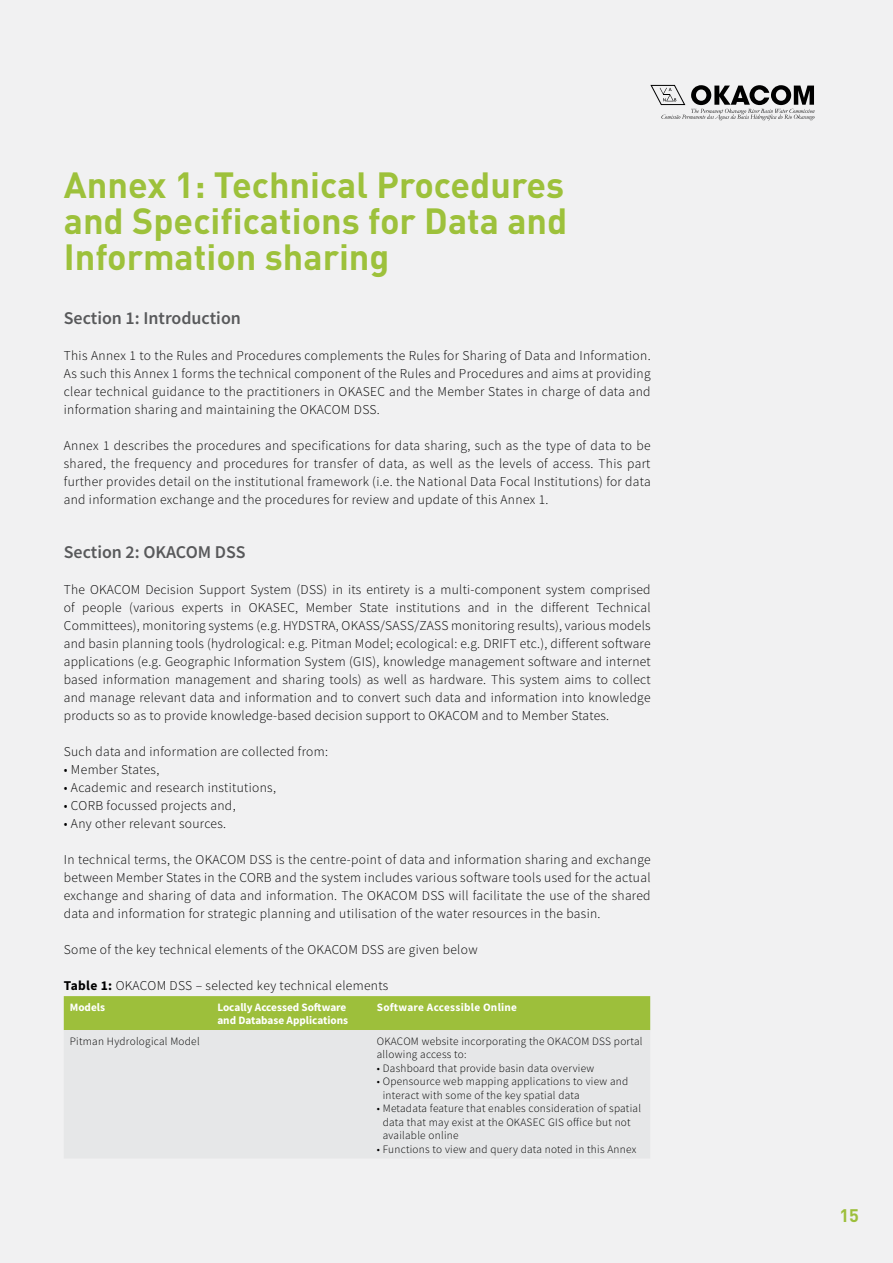
<style>
.page{position:relative;width:893px;height:1263px;background:#f1f1f2}
.page>*{position:absolute;margin:0;border:0;box-sizing:border-box;transform-origin:0 0}
.t1{font:700 36px/36px "DIN";color:#9dc13b;text-align:justify}
.t2{font:600 18px "Source Sans Pro";color:#58595b}
.t3{font:700 18px "DIN";color:#9dbf3b}
.t4{font:300 13.5px/18px "Source Sans Pro";letter-spacing:.025em;color:#000;text-align:justify}
.t5{font:300 11.25px/13.5px "Source Sans Pro";letter-spacing:.025em;color:#000}
.t6{font:700 11.25px/13.5px "Source Sans Pro";color:#fff}
.t7{font:700 11.25px "Source Sans Pro";letter-spacing:.025em;color:#fff}
.s1{font-weight:700}
</style>
<div class="page">
<svg style="left:650px;top:85px;width:164px;height:35px"></svg>
<div style="left:64px;top:996px;width:586px;height:34px;background:#9dbf3b"></div>
<div style="left:64px;top:1030px;width:586px;height:128px;background:#e6e7e8"></div>
<h1 class="t1" style="left:64px;top:165px;width:505px">Annex 1: Technical Procedures and Specifications for Data and Information sharing</h1>
<h2 class="t2" style="left:64px;top:306px;width:179px">Section 1: Introduction</h2>
<p class="t4" style="left:64px;top:347px;width:588px">This Annex 1 to the Rules and Procedures complements the Rules for Sharing of Data and Information.<br>As such this Annex 1 forms the technical component of the Rules and Procedures and aims at providing clear technical guidance to the practitioners in OKASEC and the Member States in charge of data and information sharing and maintaining the OKACOM DSS.</p>
<p class="t4" style="left:64px;top:437px;width:588px">Annex 1 describes the procedures and specifications for data sharing, such as the type of data to be shared, the frequency and procedures for transfer of data, as well as the levels of access. This part further provides detail on the institutional framework (i.e. the National Data Focal Institutions) for data and information exchange and the procedures for review and update of this Annex 1.</p>
<h2 class="t2" style="left:64px;top:540px;width:183px">Section 2: OKACOM DSS</h2>
<p class="t4" style="left:64px;top:581px;width:588px">The OKACOM Decision Support System (DSS) in its entirety is a multi-component system comprised of people (various experts in OKASEC, Member State institutions and in the different Technical Committees), monitoring systems (e.g. HYDSTRA, OKASS/SASS/ZASS monitoring results), various models and basin planning tools (hydrological: e.g. Pitman Model; ecological: e.g. DRIFT etc.), different software applications (e.g. Geographic Information System (GIS), knowledge management software and internet based information management and sharing tools) as well as hardware. This system aims to collect and manage relevant data and information and to convert such data and information into knowledge products so as to provide knowledge-based decision support to OKACOM and to Member States.</p>
<p class="t4" style="left:64px;top:743px;width:266px">Such data and information are collected from:</p>
<p class="t4" style="left:64px;top:761px;width:97px">• Member States,</p>
<p class="t4" style="left:64px;top:779px;width:214px">• Academic and research institutions,</p>
<p class="t4" style="left:64px;top:796px;width:173px">• CORB focussed projects and,</p>
<p class="t4" style="left:64px;top:814px;width:164px">• Any other relevant sources.</p>
<p class="t4" style="left:64px;top:850px;width:588px">In technical terms, the OKACOM DSS is the centre-point of data and information sharing and exchange between Member States in the CORB and the system includes various software tools used for the actual exchange and sharing of data and information. The OKACOM DSS will facilitate the use of the shared data and information for strategic planning and utilisation of the water resources in the basin.</p>
<p class="t4" style="left:64px;top:940px;width:415px">Some of the key technical elements of the OKACOM DSS are given below</p>
<p class="t4" style="left:64px;top:976px;width:326px"><span class="s1">Table 1:</span> OKACOM DSS – selected key technical elements</p>
<p class="t6" style="left:70px;top:1000px;width:37px">Models</p>
<p class="t6" style="left:217px;top:1000px;width:132px">Locally Accessed Software and Database Applications</p>
<p class="t7" style="left:377px;top:999px;width:142px">Software Accessible Online</p>
<p class="t5" style="left:70px;top:1034px;width:131px">Pitman Hydrological Model</p>
<p class="t5" style="left:377px;top:1034px;width:267px">OKACOM website incorporating the OKACOM DSS portal allowing access to:</p>
<p class="t5" style="left:377px;top:1061px;width:219px">• Dashboard that provide basin data overview</p>
<p class="t5" style="left:383px;top:1074px;width:247px;text-indent:-6px">• Opensource web mapping applications to view and interact with some of the key spatial data</p>
<p class="t5" style="left:383px;top:1101px;width:260px;text-indent:-6px">• Metadata feature that enables consideration of spatial data that may exist at the OKASEC GIS office but not available online</p>
<p class="t5" style="left:377px;top:1142px;width:261px">• Functions to view and query data noted in this Annex</p>
<h2 class="t3" style="left:839px;top:1204px;width:21px">15</h2>
</div>
